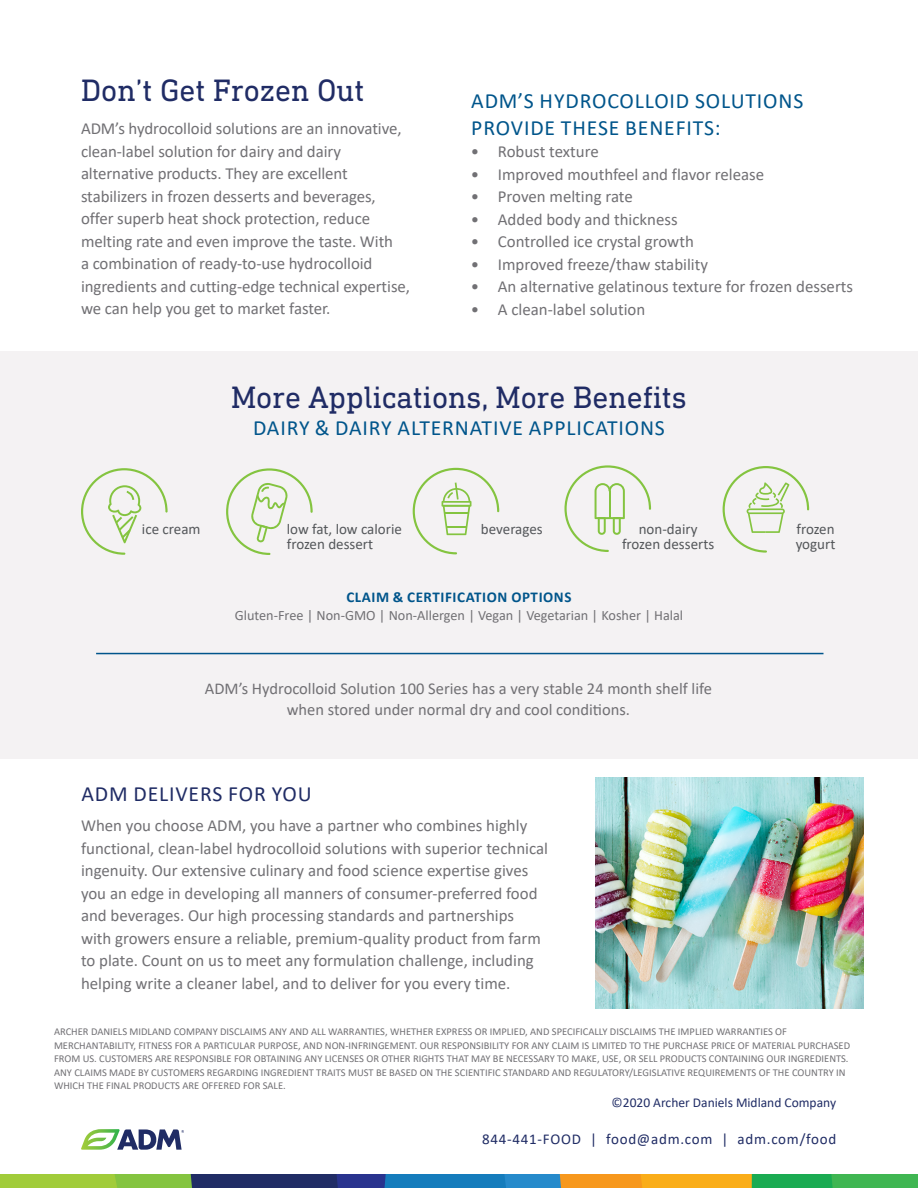
<style>
.page{position:relative;width:918px;height:1188px;background:#fff}
.page>*{position:absolute;margin:0;border:0;box-sizing:border-box;transform-origin:0 0}
.Headline_Blue{font:31.5px "DIN Next Slab Pro";color:#202c65}
.Subhead_Blue_ALLCAPS{font:21.75px/27px "Calibri";letter-spacing:.04em;color:#00558b}
.Subhead_Color_16pt{font:21.75px "Calibri";letter-spacing:.04em;color:#00558b}
.Subhead_Blue_ALLCAPS-2{font:21.75px "Calibri";letter-spacing:.04em;color:#202c65}
.Body{font:16.8px/22.5px "Calibri";color:#717074}
.Subhead_blue_bold_sm{font:16.5px/21px "Calibri";color:#717074;text-align:center}
.icons_name_gray{font:15px/15px "Calibri";color:#54575a}
.t1{font:15px "Calibri";letter-spacing:.05em;color:#202c65}
.Subhead_color_bold{font:700 15px "Calibri";letter-spacing:.04em;color:#00558b}
.Body_small_9_5pt{font:14.25px "Calibri";color:#717074}
.t2{font:13.5px "Calibri";color:#202c65}
.Disclaimer{font:10.5px/13.5px "Calibri";color:#717074}
</style>
<div class="page">
<img style="left:595px;top:778px;width:269px;height:231px">
<div style="left:0;top:351px;width:918px;height:408px;background:#f4f2f3"></div>
<svg style="left:0;top:1175px;width:918px;height:13px;background:#678e5d"></svg>
<svg style="left:81px;top:1129px;width:103px;height:21px"></svg>
<svg style="left:723px;top:466px;width:86px;height:87px"></svg>
<svg style="left:564px;top:465px;width:87px;height:87px"></svg>
<svg style="left:413px;top:468px;width:86px;height:86px"></svg>
<hr style="left:446px;top:526px;width:21px;height:2px;background:#84c440">
<svg style="left:81px;top:468px;width:87px;height:87px"></svg>
<svg style="left:226px;top:468px;width:87px;height:87px"></svg>
<hr style="left:96px;top:653px;width:728px;height:1px;background:#00558b">
<p class="Headline_Blue" style="left:81px;top:72px;width:285px">Don’t Get Frozen Out</p>
<p class="Body" style="left:81px;top:117px;width:331px">ADM’s hydrocolloid solutions are an innovative, clean-label solution for dairy and dairy alternative products. They are excellent stabilizers in frozen desserts and beverages, offer superb heat shock protection, reduce melting rate and even improve the taste. With<br>a combination of ready-to-use hydrocolloid ingredients and cutting-edge technical expertise, we can help you get to market faster.</p>
<p class="Subhead_Blue_ALLCAPS" style="left:471px;top:86px;width:334px">ADM’S HYDROCOLLOID SOLUTIONS<br>PROVIDE THESE BENEFITS:</p>
<p class="Body" style="left:471px;top:140px;width:129px">• Robust texture</p>
<p class="Body" style="left:471px;top:162px;width:295px">• Improved mouthfeel and flavor release</p>
<p class="Body" style="left:471px;top:185px;width:163px">• Proven melting rate</p>
<p class="Body" style="left:471px;top:207px;width:208px">• Added body and thickness</p>
<p class="Body" style="left:471px;top:230px;width:225px">• Controlled ice crystal growth</p>
<p class="Body" style="left:471px;top:252px;width:239px">• Improved freeze/thaw stability</p>
<p class="Body" style="left:471px;top:275px;width:384px">• An alternative gelatinous texture for frozen desserts</p>
<p class="Body" style="left:471px;top:297px;width:176px">• A clean-label solution</p>
<p class="Headline_Blue" style="left:231px;top:379px;width:457px">More Applications, More Benefits</p>
<p class="Subhead_Color_16pt" style="left:253px;top:413px;width:413px">DAIRY &amp; DAIRY ALTERNATIVE APPLICATIONS</p>
<p class="icons_name_gray" style="left:142px;top:521px;width:60px">ice cream</p>
<p class="icons_name_gray" style="left:287px;top:521px;width:117px">low fat, low calorie frozen dessert</p>
<p class="icons_name_gray" style="left:481px;top:521px;width:63px">beverages</p>
<p class="icons_name_gray" style="left:622px;top:521px;width:94px;text-align:center">non-dairy frozen desserts</p>
<p class="icons_name_gray" style="left:796px;top:521px;width:40px">frozen</p>
<p class="icons_name_gray" style="left:796px;top:536px;width:41px">yogurt</p>
<p class="Subhead_color_bold" style="left:346px;top:586px;width:227px">CLAIM &amp; CERTIFICATION OPTIONS</p>
<p class="Body_small_9_5pt" style="left:235px;top:605px;width:450px">Gluten-Free | Non-GMO | Non-Allergen | Vegan | Vegetarian | Kosher | Halal</p>
<p class="Subhead_blue_bold_sm" style="left:205px;top:678px;width:509px">ADM’s Hydrocolloid Solution 100 Series has a very stable 24 month shelf life when stored under normal dry and cool conditions.</p>
<p class="Subhead_Blue_ALLCAPS-2" style="left:81px;top:779px;width:232px">ADM DELIVERS FOR YOU</p>
<p class="Body" style="left:81px;top:814px;width:469px">When you choose ADM, you have a partner who combines highly functional, clean-label hydrocolloid solutions with superior technical ingenuity. Our extensive culinary and food science expertise gives you an edge in developing all manners of consumer-preferred food and beverages. Our high processing standards and partnerships with growers ensure a reliable, premium-quality product from farm to plate. Count on us to meet any formulation challenge, including helping write a cleaner label, and to deliver for you every time.</p>
<p class="Disclaimer" style="left:54px;top:1025px;width:798px">ARCHER DANIELS MIDLAND COMPANY DISCLAIMS ANY AND ALL WARRANTIES, WHETHER EXPRESS OR IMPLIED, AND SPECIFICALLY DISCLAIMS THE IMPLIED WARRANTIES OF MERCHANTABILITY, FITNESS FOR A PARTICULAR PURPOSE, AND NON-INFRINGEMENT. OUR RESPONSIBILITY FOR ANY CLAIM IS LIMITED TO THE PURCHASE PRICE OF MATERIAL PURCHASED FROM US. CUSTOMERS ARE RESPONSIBLE FOR OBTAINING ANY LICENSES OR OTHER RIGHTS THAT MAY BE NECESSARY TO MAKE, USE, OR SELL PRODUCTS CONTAINING OUR INGREDIENTS.<br>ANY CLAIMS MADE BY CUSTOMERS REGARDING INGREDIENT TRAITS MUST BE BASED ON THE SCIENTIFIC STANDARD AND REGULATORY/LEGISLATIVE REQUIREMENTS OF THE COUNTRY IN WHICH THE FINAL PRODUCTS ARE OFFERED FOR SALE.</p>
<p class="t2" style="left:612px;top:1094px;width:226px">©2020 Archer Daniels Midland Company</p>
<p class="t1" style="left:482px;top:1128px;width:356px">844-441-FOOD | food@adm.com | adm.com/food</p>
</div>
